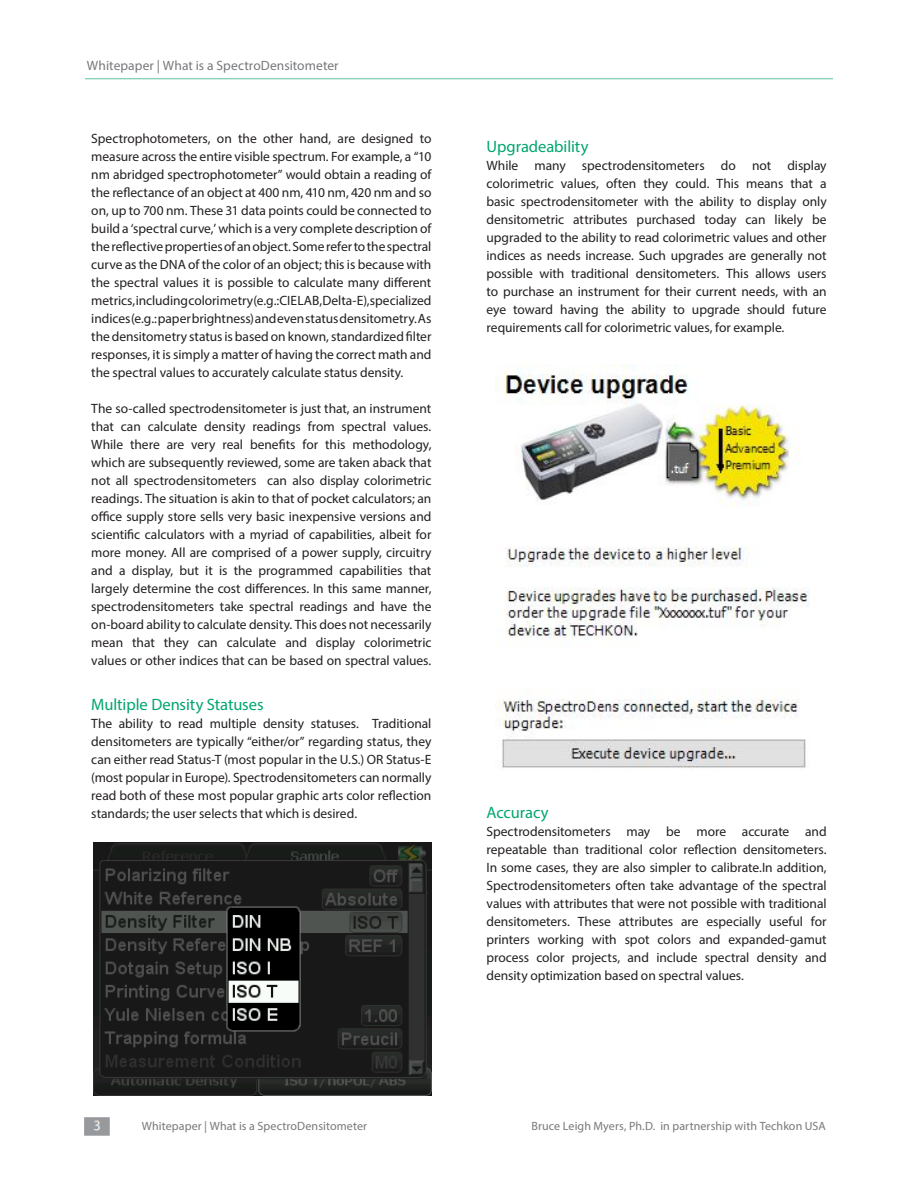
<style>
.page{position:relative;width:918px;height:1188px;background:#fff}
.page>*{position:absolute;margin:0;border:0;box-sizing:border-box;transform-origin:0 0}
.t1{font:16.5px "Myriad Pro";letter-spacing:-.005em;color:#00a66e}
.t2{font:13.5px/18px "Myriad Pro";letter-spacing:-.005em;color:#231f20;text-align:justify}
.t3{font:13.5px "Myriad Pro";letter-spacing:.005em;color:#76787b}
.t4{font:12px "Myriad Pro";letter-spacing:.01em;color:#76787b}
</style>
<div class="page">
<img style="left:94px;top:843px;width:337px;height:253px">
<img style="left:496px;top:365px;width:314px;height:405px">
<img style="left:84px;top:1117px;width:26px;height:19px">
<p class="t3" style="left:87px;top:57px;width:253px">Whitepaper | What is a SpectroDensitometer</p>
<p class="t2" style="left:91px;top:129px;width:342px">Spectrophotometers, on the other hand, are designed to measure across the entire visible spectrum. For example, a “10 nm abridged spectrophotometer” would obtain a reading of the reflectance of an object at 400 nm, 410 nm, 420 nm and so on, up to 700 nm. These 31 data points could be connected to build a ‘spectral curve,’ which is a very complete description of the reflective properties of an object. Some refer to the spectral curve as the DNA of the color of an object; this is because with the spectral values it is possible to calculate many different metrics, including colorimetry (e.g.: CIE LAB, Delta-E), specialized indices (e.g.: paper brightness) and even status densitometry. As the densitometry status is based on known, standardized filter responses, it is simply a matter of having the correct math and the spectral values to accurately calculate status density.</p>
<p class="t2" style="left:91px;top:399px;width:342px">The so-called spectrodensitometer is just that, an instrument that can calculate density readings from spectral values.<br>While there are very real benefits for this methodology, which are subsequently reviewed, some are taken aback that not all spectrodensitometers can also display colorimetric readings. The situation is akin to that of pocket calculators; an office supply store sells very basic inexpensive versions and scientific calculators with a myriad of capabilities, albeit for more money. All are comprised of a power supply, circuitry and a display, but it is the programmed capabilities that largely determine the cost differences. In this same manner, spectrodensitometers take spectral readings and have the on-board ability to calculate density. This does not necessarily mean that they can calculate and display colorimetric values or other indices that can be based on spectral values.</p>
<p class="t1" style="left:91px;top:694px;width:174px">Multiple Density Statuses</p>
<p class="t2" style="left:91px;top:714px;width:342px">The ability to read multiple density statuses. Traditional densitometers are typically “either/or” regarding status, they can either read Status-T (most popular in the U.S.) OR Status-E (most popular in Europe). Spectrodensitometers can normally read both of these most popular graphic arts color reflection standards; the user selects that which is desired.</p>
<p class="t1" style="left:487px;top:136px;width:104px">Upgradeability</p>
<p class="t2" style="left:487px;top:156px;width:342px">While many spectrodensitometers do not display colorimetric values, often they could. This means that a basic spectrodensitometer with the ability to display only densitometric attributes purchased today can likely be upgraded to the ability to read colorimetric values and other indices as needs increase. Such upgrades are generally not possible with traditional densitometers. This allows users to purchase an instrument for their current needs, with an eye toward having the ability to upgrade should future requirements call for colorimetric values, for example.</p>
<p class="t1" style="left:487px;top:802px;width:64px">Accuracy</p>
<p class="t2" style="left:487px;top:822px;width:342px">Spectrodensitometers may be more accurate and repeatable than traditional color reflection densitometers.<br>In some cases, they are also simpler to calibrate.In addition, Spectrodensitometers often take advantage of the spectral values with attributes that were not possible with traditional densitometers. These attributes are especially useful for printers working with spot colors and expanded-gamut process color projects, and include spectral density and density optimization based on spectral values.</p>
<p class="t4" style="left:142px;top:1119px;width:227px">Whitepaper | What is a SpectroDensitometer</p>
<p class="t4" style="left:531px;top:1119px;width:296px">Bruce Leigh Myers, Ph.D. in partnership with Techkon USA</p>
</div>
